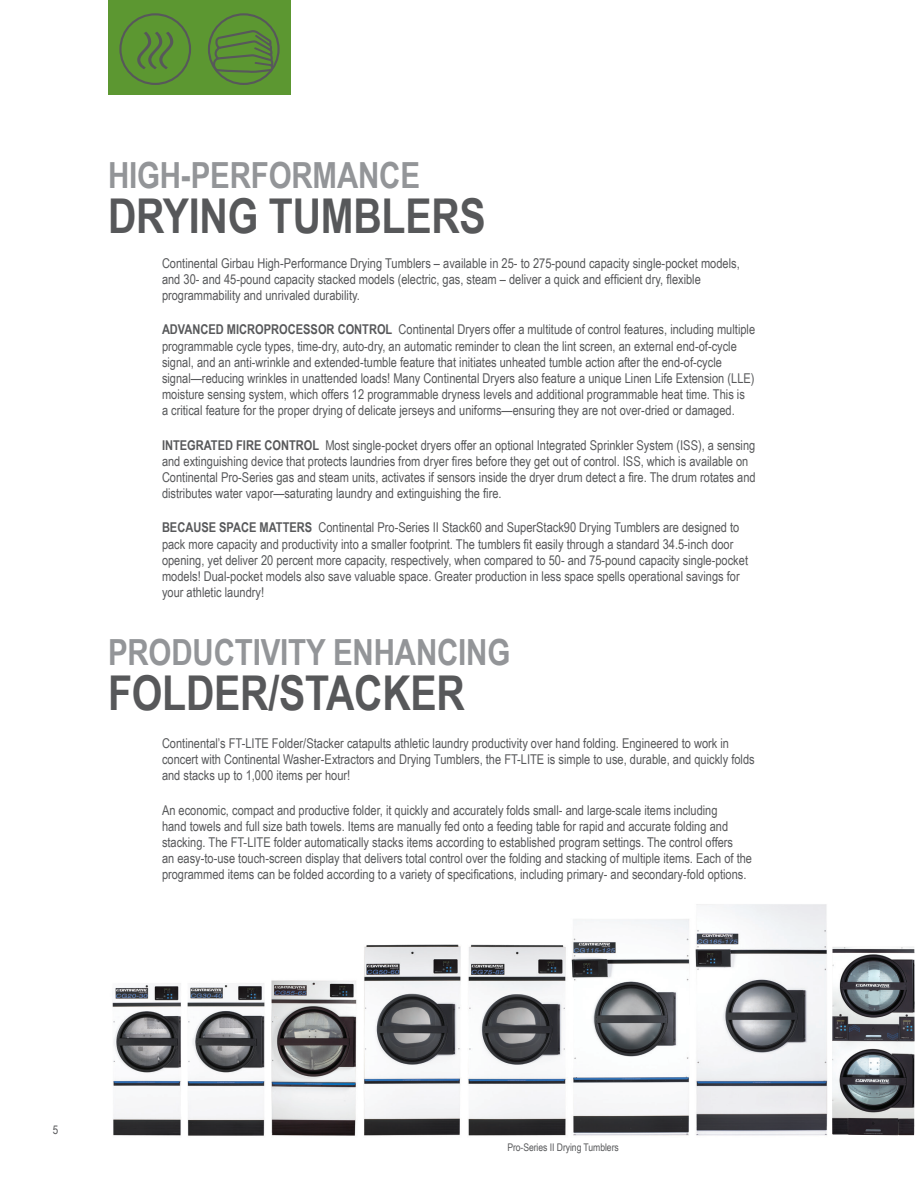
<style>
.page{position:relative;width:918px;height:1188px;background:#fff}
.page>*{position:absolute;margin:0;border:0;box-sizing:border-box;transform-origin:0 0}
.t1{font:700 48px "Arial Narrow";letter-spacing:-.005em;color:#57585a}
.t2{font:700 36px "Arial Narrow";letter-spacing:-.005em;color:#939598}
.t3{font:13.5px/16.2px "Arial Narrow";color:#57585a}
.t4{font:12px "Arial Narrow";color:#57585a}
.t5{font:10.5px "Arial Narrow";letter-spacing:-.005em;color:#57585a}
.s1{font-weight:700}
</style>
<div class="page">
<img style="left:112px;top:904px;width:716px;height:232px">
<img style="left:832px;top:947px;width:83px;height:188px">
<div style="left:108px;top:0;width:94px;height:94px;background:#5c9731"></div>
<div style="left:119px;top:13px;width:72px;height:71px;border:2px solid #57585a;border-radius:50%"></div>
<svg style="left:137px;top:32px;width:36px;height:37px"></svg>
<div style="left:196px;top:0;width:95px;height:94px;background:#5c9731"></div>
<div style="left:208px;top:13px;width:72px;height:71px;border:2px solid #57585a;border-radius:50%"></div>
<svg style="left:212px;top:13px;width:62px;height:66px"></svg>
<p class="t2" style="left:108px;top:148px;width:314px">HIGH-PERFORMANCE</p>
<p class="t1" style="left:108px;top:180px;width:379px">DRYING TUMBLERS</p>
<p class="t3" style="left:162px;top:254px;width:579px">Continental Girbau High-Performance Drying Tumblers – available in 25- to 275-pound capacity single-pocket models, and 30- and 45-pound capacity stacked models (electric, gas, steam – deliver a quick and efficient dry, flexible programmability and unrivaled durability.</p>
<p class="t3" style="left:162px;top:321px;width:595px"><span class="s1">ADVANCED MICROPROCESSOR CONTROL</span> Continental Dryers offer a multitude of control features, including multiple programmable cycle types, time-dry, auto-dry, an automatic reminder to clean the lint screen, an external end-of-cycle signal, and an anti-wrinkle and extended-tumble feature that initiates unheated tumble action after the end-of-cycle signal—reducing wrinkles in unattended loads! Many Continental Dryers also feature a unique Linen Life Extension (LLE) moisture sensing system, which offers 12 programmable dryness levels and additional programmable heat time. This is<br>a critical feature for the proper drying of delicate jerseys and uniforms—ensuring they are not over-dried or damaged.</p>
<p class="t3" style="left:162px;top:436px;width:595px"><span class="s1">INTEGRATED FIRE CONTROL</span> Most single-pocket dryers offer an optional Integrated Sprinkler System (ISS), a sensing and extinguishing device that protects laundries from dryer fires before they get out of control. ISS, which is available on Continental Pro-Series gas and steam units, activates if sensors inside the dryer drum detect a fire. The drum rotates and distributes water vapor—saturating laundry and extinguishing the fire.</p>
<p class="t3" style="left:162px;top:519px;width:588px"><span class="s1">BECAUSE SPACE MATTERS</span> Continental Pro-Series II Stack60 and SuperStack90 Drying Tumblers are designed to pack more capacity and productivity into a smaller footprint. The tumblers fit easily through a standard 34.5-inch door opening, yet deliver 20 percent more capacity, respectively, when compared to 50- and 75-pound capacity single-pocket models! Dual-pocket models also save valuable space. Greater production in less space spells operational savings for your athletic laundry!</p>
<p class="t2" style="left:108px;top:625px;width:404px">PRODUCTIVITY ENHANCING</p>
<p class="t1" style="left:108px;top:657px;width:358px">FOLDER/STACKER</p>
<p class="t3" style="left:162px;top:735px;width:594px">Continental’s FT-LITE Folder/Stacker catapults athletic laundry productivity over hand folding. Engineered to work in concert with Continental Washer-Extractors and Drying Tumblers, the FT-LITE is simple to use, durable, and quickly folds and stacks up to 1,000 items per hour!</p>
<p class="t3" style="left:162px;top:801px;width:592px">An economic, compact and productive folder, it quickly and accurately folds small- and large-scale items including<br>hand towels and full size bath towels. Items are manually fed onto a feeding table for rapid and accurate folding and stacking. The FT-LITE folder automatically stacks items according to established program settings. The control offers<br>an easy-to-use touch-screen display that delivers total control over the folding and stacking of multiple items. Each of the programmed items can be folded according to a variety of specifications, including primary- and secondary-fold options.</p>
<p class="t4" style="left:53px;top:1121px;width:7px">5</p>
<p class="t5" style="left:507px;top:1140px;width:113px">Pro-Series II Drying Tumblers</p>
</div>
